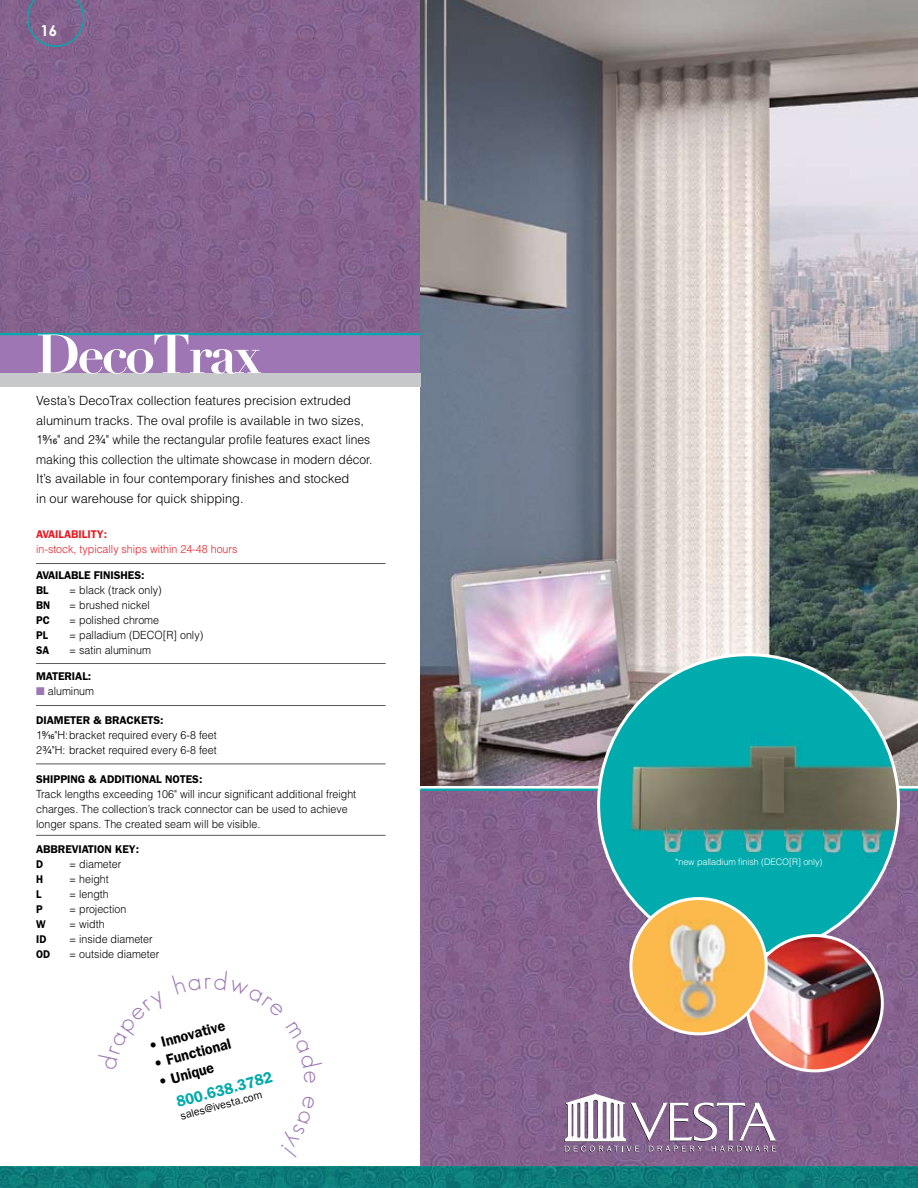
<style>
.page{position:relative;width:918px;height:1188px;background:#fff}
.page>*{position:absolute;margin:0;border:0;box-sizing:border-box;transform-origin:0 0}
.t1{font:700 54px "Didot";letter-spacing:-.05em;color:#fff}
.t2{font:600 15.75px "Franklin Gothic";color:#00aaad;scale:.95 1}
.t3{font:600 15px "Franklin Gothic";color:#000;scale:.95 1}
.t4{font:700 15px "Century Gothic";color:#fff}
.t5{font:300 12.75px/19.5px "Helvetica LT Std";color:#000}
.t6{font:300 11.25px/15px "Helvetica LT Std";color:#000;scale:.95 1}
.t7{font:600 11.25px/15px "Franklin Gothic";letter-spacing:-.005em;color:#000}
.t8{font:300 11.25px "Helvetica LT Std";color:#ed1c24;scale:.95 1}
.t9{font:11.25px "Franklin Gothic";color:#000;scale:.95 1}
.t10{font:600 11.25px "Franklin Gothic";letter-spacing:-.005em;color:#000;scale:.95 1}
.t11{font:600 11.25px "Franklin Gothic";letter-spacing:-.005em;color:#ed1c24}
.t12{font:300 9px "Helvetica LT Std";letter-spacing:-.01em;color:#fff}
.s1{font-family:"Helvetica LT Std Fractions";font-weight:400}
.s2{color:#9e76b4}
</style>
<div class="page">
<img style="left:0;top:0;width:420px;height:333px">
<img style="left:420px;top:791px;width:498px;height:375px">
<div style="left:0;top:335px;width:420px;height:38px;background:#9e76b4"></div>
<img style="left:420px;top:0;width:498px;height:785px">
<svg style="left:27px;top:0;width:57px;height:47px;background:#7b668f"></svg>
<svg style="left:564px;top:1093px;width:212px;height:59px"></svg>
<img style="left:0;top:1166px;width:918px;height:22px">
<hr style="left:0;top:333px;width:420px;height:2px;background:#00aaad">
<hr style="left:420px;top:789px;width:498px;height:2px;background:#00aaad">
<img style="left:599px;top:655px;width:300px;height:300px;border-radius:150px">
<img style="left:747px;top:936px;width:135px;height:135px;border-radius:68px">
<div style="left:746px;top:934px;width:138px;height:138px;border:3px solid #fff;border-radius:50%"></div>
<img style="left:631px;top:899px;width:135px;height:135px;border-radius:68px">
<div style="left:629px;top:897px;width:139px;height:138px;border:3px solid #fff;border-radius:50%"></div>
<div style="left:0;top:373px;width:420px;height:14px;background:#c6c8ca"></div>
<hr style="left:36px;top:663px;width:350px;height:1px;background:#58595b">
<hr style="left:36px;top:705px;width:350px;height:1px;background:#58595b">
<hr style="left:36px;top:764px;width:350px;height:1px;background:#58595b">
<hr style="left:36px;top:835px;width:350px;height:1px;background:#58595b">
<hr style="left:36px;top:563px;width:350px;height:1px;background:#58595b">
<h3 class="t4" style="left:40px;top:21px;width:18px">16</h3>
<h1 class="t1" style="left:36px;top:320px;width:227px">DecoTrax</h1>
<p class="t5" style="left:36px;top:391px;width:338px">Vesta’s DecoTrax collection features precision extruded aluminum tracks. The oval profile is available in two sizes, 1<span class="s1">9/16</span>" and 2<span class="s1">3/4</span>" while the rectangular profile features exact lines making this collection the ultimate showcase in modern décor.<br>It’s available in four contemporary finishes and stocked<br>in our warehouse for quick shipping.</p>
<p class="t11" style="left:36px;top:528px;width:73px">AVAILABILITY:</p>
<p class="t8" style="left:36px;top:542px;width:213px">in-stock, typically ships within 24-48 hours</p>
<p class="t7" style="left:36px;top:567px;width:110px">AVAILABLE FINISHES:<br>BL</p>
<p class="t6" style="left:69px;top:583px;width:99px">= black (track only)</p>
<p class="t10" style="left:36px;top:599px;width:16px">BN</p>
<p class="t6" style="left:69px;top:598px;width:86px">= brushed nickel</p>
<p class="t10" style="left:36px;top:614px;width:16px">PC</p>
<p class="t6" style="left:69px;top:613px;width:96px">= polished chrome</p>
<p class="t10" style="left:36px;top:629px;width:14px">PL</p>
<p class="t6" style="left:69px;top:628px;width:143px">= palladium (DECO[R] only)</p>
<p class="t10" style="left:36px;top:644px;width:15px">SA</p>
<p class="t6" style="left:69px;top:643px;width:88px">= satin aluminum</p>
<p class="t7" style="left:36px;top:668px;width:57px">MATERIAL:</p>
<p class="t6" style="left:36px;top:683px;width:63px"><span class="s2">■</span> aluminum</p>
<p class="t7" style="left:36px;top:712px;width:129px">DIAMETER &amp; BRACKETS:</p>
<p class="t6" style="left:36px;top:727px;width:192px">1<span class="s1">9/16</span>"H:bracket required every 6-8 feet<br>2<span class="s1">3/4</span>"H: bracket required every 6-8 feet</p>
<p class="t7" style="left:36px;top:771px;width:168px">SHIPPING &amp; ADDITIONAL NOTES:</p>
<p class="t6" style="left:36px;top:786px;width:339px">Track lengths exceeding 106" will incur significant additional freight charges. The collection’s track connector can be used to achieve longer spans. The created seam will be visible.</p>
<p class="t7" style="left:36px;top:842px;width:105px">ABBREVIATION KEY:<br>D</p>
<p class="t6" style="left:69px;top:857px;width:56px">= diameter</p>
<p class="t10" style="left:36px;top:873px;width:9px">H</p>
<p class="t6" style="left:69px;top:872px;width:43px">= height</p>
<p class="t10" style="left:36px;top:888px;width:7px">L</p>
<p class="t6" style="left:69px;top:887px;width:43px">= length</p>
<p class="t10" style="left:36px;top:903px;width:8px">P</p>
<p class="t6" style="left:69px;top:902px;width:62px">= projection</p>
<p class="t10" style="left:36px;top:918px;width:12px">W</p>
<p class="t6" style="left:69px;top:917px;width:39px">= width</p>
<p class="t10" style="left:36px;top:933px;width:12px">ID</p>
<p class="t6" style="left:69px;top:932px;width:90px">= inside diameter</p>
<p class="t10" style="left:36px;top:948px;width:16px">OD</p>
<p class="t6" style="left:69px;top:947px;width:96px">= outside diameter</p>
<h3 class="t3" style="left:147px;top:1037px;width:84px;rotate:-15deg">• Innovative</h3>
<h3 class="t3" style="left:152px;top:1055px;width:85px;rotate:-15deg">• Functional</h3>
<h3 class="t3" style="left:157px;top:1073px;width:61px;rotate:-15deg">• Unique</h3>
<h2 class="t2" style="left:174px;top:1093px;width:105px;rotate:-15deg">800.638.3782</h2>
<p class="t9" style="left:179px;top:1110px;width:90px;rotate:-15deg">sales@ivesta.com</p>
<p class="t12" style="left:675px;top:857px;width:149px">*new palladium finish (DECO[R] only)</p>
</div>
